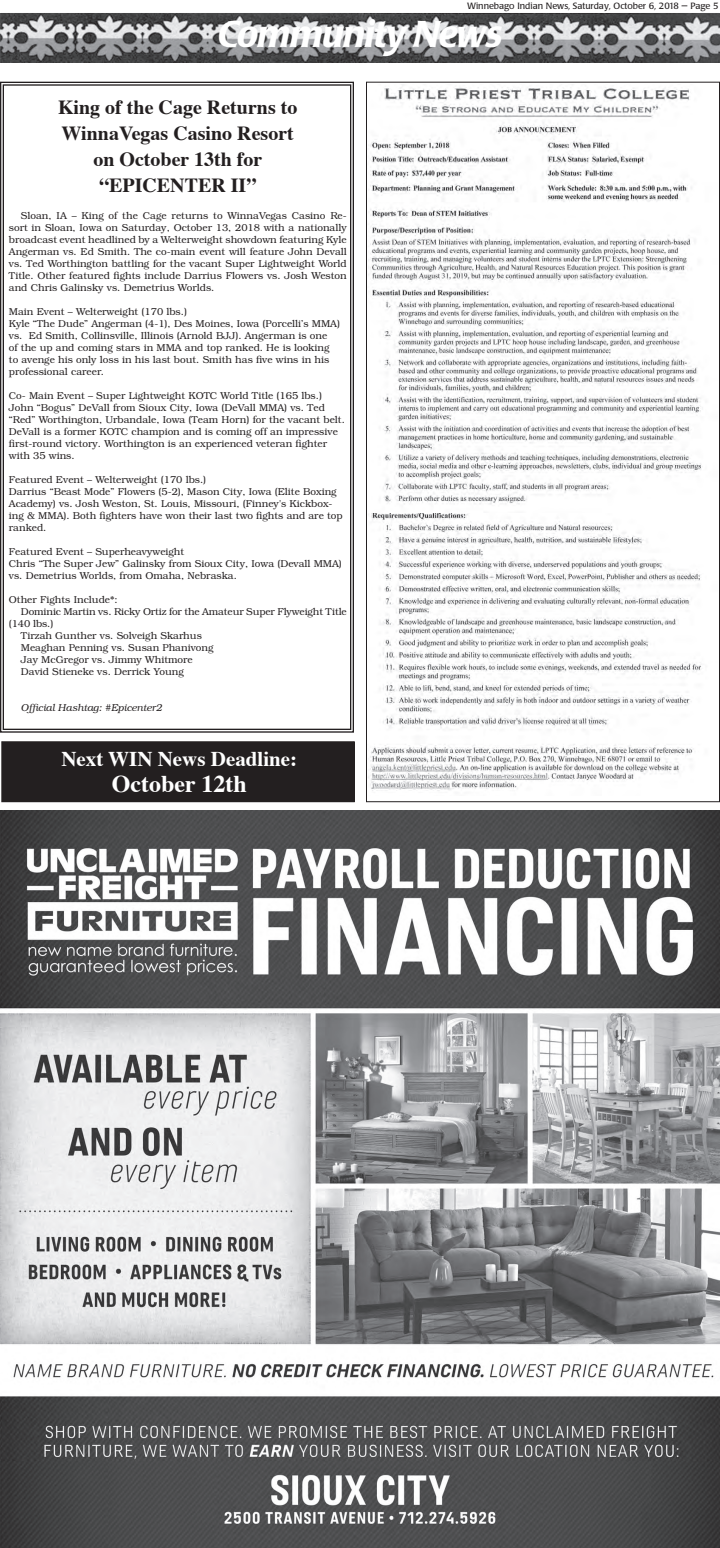
<style>
.page{position:relative;width:720px;height:1548px;background:#fff}
.page>*{position:absolute;margin:0;border:0;box-sizing:border-box;transform-origin:0 0}
.t1{font:italic 500 37px "Poppl Laudatio";letter-spacing:-.02em;color:#fff}
.t2{font:700 24px "Times";color:#fff}
.t3{font:700 21px "Times";color:#fff}
.t4{font:700 20px/26px "Times";color:#231f20;text-align:center}
.t5{font:300 10px/12px "Bookman";color:#231f20}
.t6{font:italic 300 10px "Bookman";color:#231f20}
.t7{font:9px "Poppl Laudatio";color:#231f20}
</style>
<div class="page">
<hr style="left:1px;top:13px;width:718px;height:1px;background:#231f20">
<img style="left:0;top:14px;width:720px;height:48px">
<img style="left:0;top:811px;width:720px;height:737px">
<img style="left:368px;top:513px;width:333px;height:278px">
<img style="left:368px;top:85px;width:333px;height:420px">
<svg style="left:0;top:81px;width:354px;height:652px"></svg>
<div style="left:2px;top:742px;width:352px;height:60px;background:#231f20"></div>
<div style="left:1px;top:741px;width:354px;height:61px;border:1px solid #231f20"></div>
<p class="t7" style="left:467px;top:2px;width:253px">Winnebago Indian News, Saturday, October 6, 2018 — Page 5</p>
<h1 class="t1" style="left:218px;top:20px;width:286px">Community News</h1>
<h3 class="t4" style="left:58px;top:96px;width:241px">King of the Cage Returns to<br>WinnaVegas Casino Resort on October 13th for “EPICENTER II”</h3>
<p class="t5" style="left:9px;top:210px;width:339px;text-align:justify;text-indent:12px">Sloan, IA – King of the Cage returns to WinnaVegas Casino Re&shy;sort in Sloan, Iowa on Saturday, October 13, 2018 with a nationally broadcast event headlined by a Welterweight showdown featuring Kyle Angerman vs. Ed Smith. The co-main event will feature John Devall vs. Ted Worthington battling for the vacant Super Lightweight World Title. Other featured fights include Darrius Flowers vs. Josh Weston and Chris Galinsky vs. Demetrius Worlds.</p>
<p class="t5" style="left:9px;top:306px;width:333px">Main Event – Welterweight (170 lbs.)<br>Kyle “The Dude” Angerman (4-1), Des Moines, Iowa (Porcelli’s MMA) vs. Ed Smith, Collinsville, Illinois (Arnold BJJ). Angerman is one<br>of the up and coming stars in MMA and top ranked. He is looking to avenge his only loss in his last bout. Smith has five wins in his professional career.</p>
<p class="t5" style="left:9px;top:390px;width:337px">Co- Main Event – Super Lightweight KOTC World Title (165 lbs.)<br>John “Bogus” DeVall from Sioux City, Iowa (DeVall MMA) vs. Ted “Red” Worthington, Urbandale, Iowa (Team Horn) for the vacant belt.<br>DeVall is a former KOTC champion and is coming off an impressive first-round victory. Worthington is an experienced veteran fighter with 35 wins.</p>
<p class="t5" style="left:9px;top:474px;width:335px">Featured Event – Welterweight (170 lbs.)<br>Darrius “Beast Mode” Flowers (5-2), Mason City, Iowa (Elite Boxing Academy) vs. Josh Weston, St. Louis, Missouri, (Finney's Kickbox&shy;ing &amp; MMA). Both fighters have won their last two fights and are top ranked.</p>
<p class="t5" style="left:9px;top:546px;width:335px">Featured Event – Superheavyweight<br>Chris “The Super Jew” Galinsky from Sioux City, Iowa (Devall MMA) vs. Demetrius Worlds, from Omaha, Nebraska.</p>
<p class="t5" style="left:9px;top:594px;width:110px">Other Fights Include*:</p>
<p class="t5" style="left:21px;top:606px;width:327px">Dominic Martin vs. Ricky Ortiz for the Amateur Super Flyweight Title</p>
<p class="t5" style="left:9px;top:618px;width:46px">(140 lbs.)</p>
<p class="t5" style="left:21px;top:630px;width:183px">Tirzah Gunther vs. Solveigh Skarhus</p>
<p class="t5" style="left:21px;top:642px;width:194px">Meaghan Penning vs. Susan Phanivong</p>
<p class="t5" style="left:21px;top:654px;width:173px">Jay McGregor vs. Jimmy Whitmore</p>
<p class="t5" style="left:21px;top:666px;width:165px">David Stieneke vs. Derrick Young</p>
<p class="t6" style="left:21px;top:704px;width:143px">Official Hashtag: #Epicenter2</p>
<h3 class="t3" style="left:61px;top:750px;width:237px">Next WIN News Deadline:</h3>
<h2 class="t2" style="left:112px;top:774px;width:136px">October 12th</h2>
</div>
